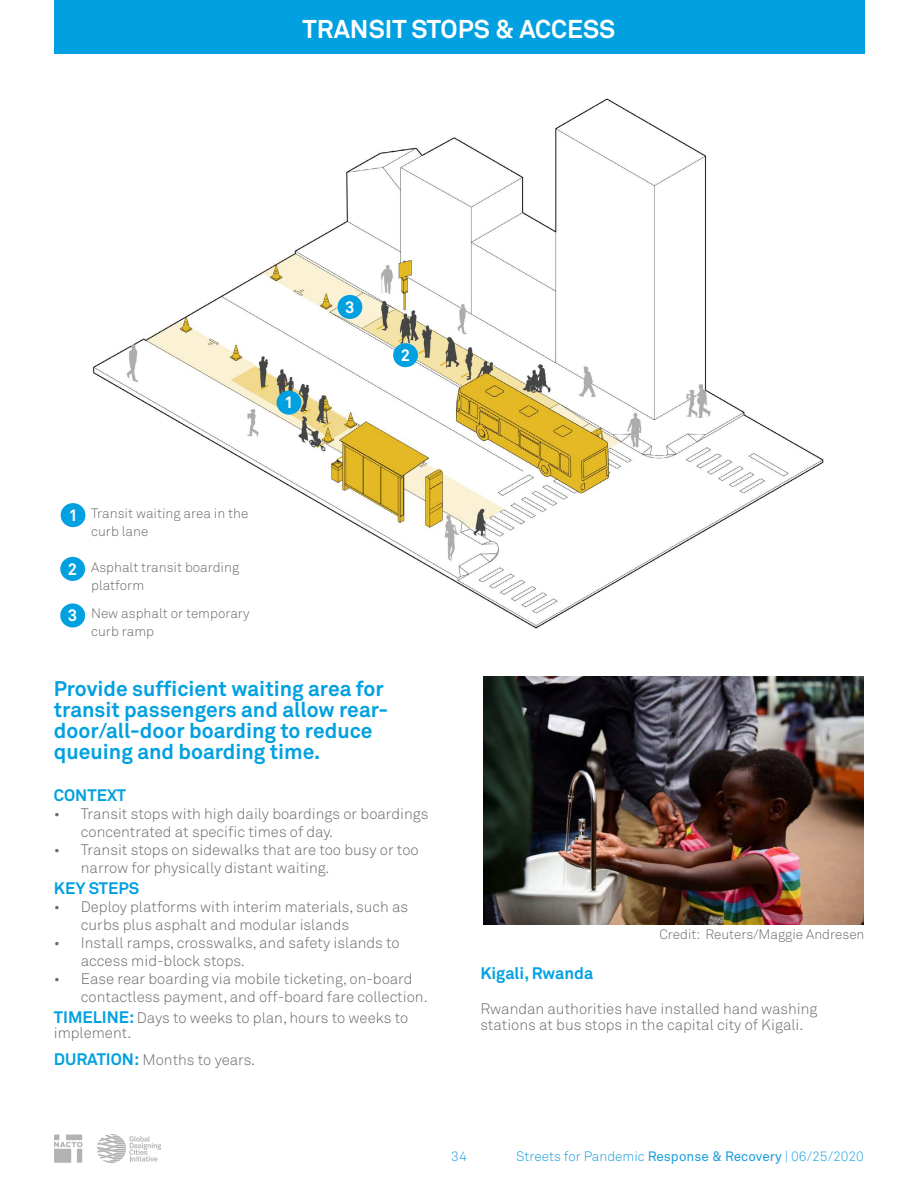
<style>
.page{position:relative;width:918px;height:1188px;background:#fff}
.page>*{position:absolute;margin:0;border:0;box-sizing:border-box;transform-origin:0 0}
.t1{font:700 25.5px "Akkurat";color:#fff}
.t2{font:700 21px/21px "Akkurat";color:#00a0e1}
.t3{font:700 16.5px "Akkurat";color:#00a0e1}
.t4{font:700 16.5px "Akkurat";color:#fff}
.t5{font:300 15px/18px "Akkurat";color:#696a6a}
.t6{font:300 13.5px/18px "Akkurat";color:#696a6a}
.t7{font:300 13.5px "Akkurat";color:#1b9eda}
.s1{font-weight:700;font-size:16.5px;color:#00a0e1}
.s2{font-weight:400}
</style>
<div class="page">
<svg style="left:54px;top:1135px;width:29px;height:28px"></svg>
<svg style="left:97px;top:1134px;width:64px;height:29px"></svg>
<img style="left:60px;top:98px;width:764px;height:531px">
<div style="left:54px;top:0;width:810px;height:54px;background:#00a0e1"></div>
<img style="left:483px;top:676px;width:381px;height:249px">
<div style="left:61px;top:503px;width:24px;height:24px;background:#00a0e1;border-radius:50%"></div>
<div style="left:277px;top:391px;width:24px;height:24px;background:#00a0e1;border-radius:50%"></div>
<div style="left:393px;top:343px;width:25px;height:24px;background:#00a0e1;border-radius:50%"></div>
<div style="left:338px;top:295px;width:24px;height:24px;background:#00a0e1;border-radius:50%"></div>
<div style="left:60px;top:557px;width:25px;height:24px;background:#00a0e1;border-radius:50%"></div>
<div style="left:60px;top:603px;width:25px;height:24px;background:#00a0e1;border-radius:50%"></div>
<h1 class="t1" style="left:303px;top:12px;width:314px">TRANSIT STOPS &amp; ACCESS</h1>
<p class="t4" style="left:284px;top:392px;width:11px">1</p>
<p class="t4" style="left:345px;top:296px;width:11px">3</p>
<p class="t4" style="left:401px;top:345px;width:11px">2</p>
<p class="t4" style="left:68px;top:505px;width:11px">1</p>
<p class="t4" style="left:68px;top:558px;width:11px">2</p>
<p class="t4" style="left:68px;top:605px;width:11px">3</p>
<p class="t6" style="left:91px;top:504px;width:159px">Transit waiting area in the curb lane</p>
<p class="t6" style="left:91px;top:558px;width:150px">Asphalt transit boarding platform</p>
<p class="t6" style="left:91px;top:605px;width:160px">New asphalt or temporary curb ramp</p>
<h2 class="t2" style="left:54px;top:679px;width:336px">Provide sufficient waiting area for transit passengers and allow rear&shy;door/all-door boarding to reduce queuing and boarding time.</h2>
<p class="t3" style="left:54px;top:785px;width:74px">CONTEXT</p>
<p class="t5" style="left:81px;top:805px;width:349px;text-indent:-27px">• Transit stops with high daily boardings or boardings concentrated at specific times of day.</p>
<p class="t5" style="left:81px;top:841px;width:339px;text-indent:-27px">• Transit stops on sidewalks that are too busy or too narrow for physically distant waiting.</p>
<p class="t3" style="left:54px;top:878px;width:87px">KEY STEPS</p>
<p class="t5" style="left:81px;top:898px;width:329px;text-indent:-27px">• Deploy platforms with interim materials, such as curbs plus asphalt and modular islands</p>
<p class="t5" style="left:81px;top:934px;width:320px;text-indent:-27px">• Install ramps, crosswalks, and safety islands to access mid-block stops.</p>
<p class="t5" style="left:81px;top:970px;width:348px;text-indent:-27px">• Ease rear boarding via mobile ticketing, on-board contactless payment, and off-board fare collection.</p>
<p class="t5" style="left:54px;top:1011px;width:356px;line-height:15px"><span class="s1">TIMELINE:</span> Days to weeks to plan, hours to weeks to implement.</p>
<p class="t5" style="left:54px;top:1051px;width:203px"><span class="s1">DURATION:</span> Months to years.</p>
<p class="t6" style="left:659px;top:925px;width:207px">Credit: Reuters/Maggie Andresen</p>
<p class="t3" style="left:480px;top:963px;width:115px">Kigali, Rwanda</p>
<p class="t5" style="left:480px;top:1000px;width:339px;line-height:16.5px">Rwandan authorities have installed hand washing stations at bus stops in the capital city of Kigali.</p>
<p class="t7" style="left:451px;top:1148px;width:17px">34</p>
<p class="t7" style="left:516px;top:1148px;width:349px">Streets for Pandemic <span class="s2">Response &amp; Recovery</span> | 06/25/2020</p>
</div>
